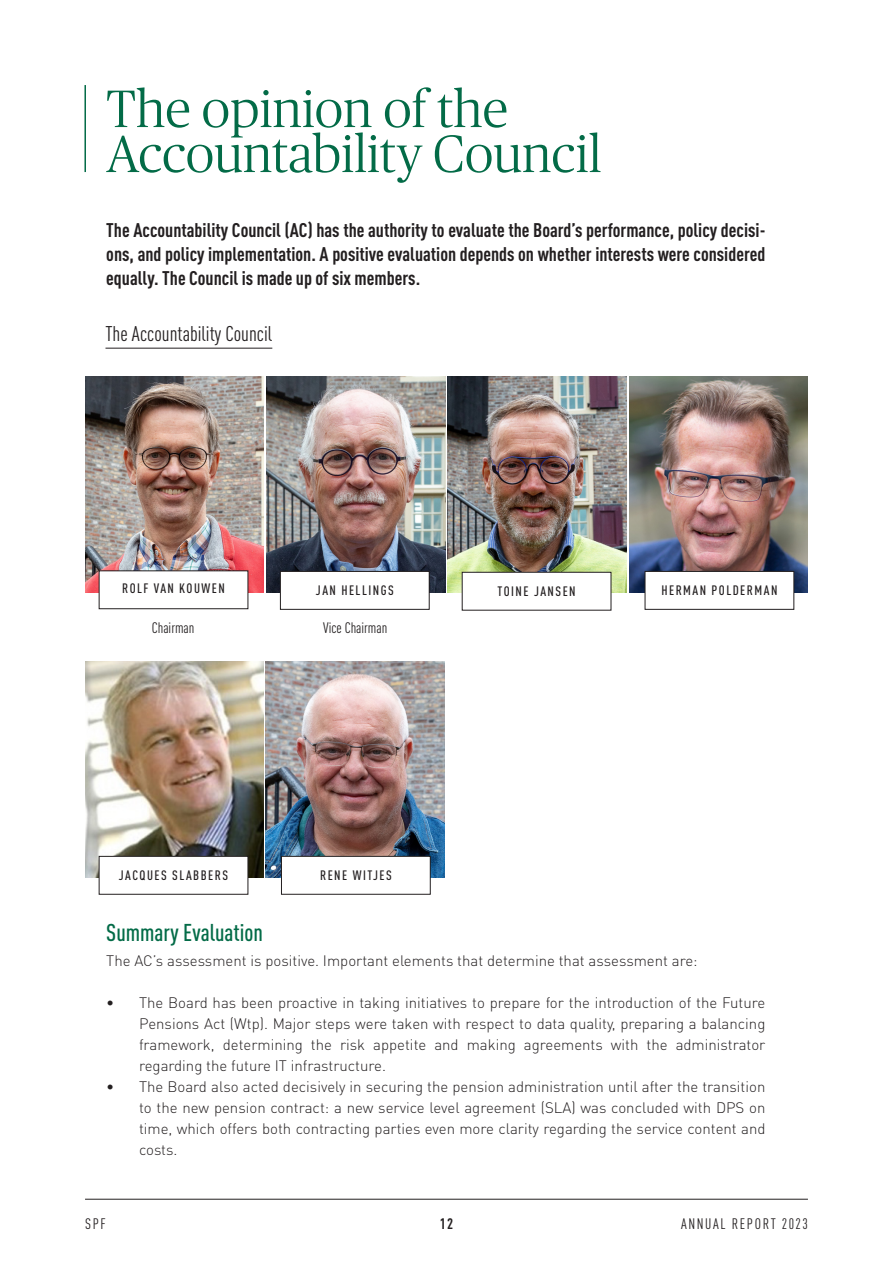
<style>
.page{position:relative;width:893px;height:1263px;background:#fff}
.page>*{position:absolute;margin:0;border:0;box-sizing:border-box;transform-origin:0 0}
.Supertekst{font:300 52.5px "Publico";color:#036b47}
.Basistekst{font:500 condensed 24px "DINOT";color:#036b47}
.Basistekst-2{font:condensed 21px "DINOT";color:#231f20}
.Introtekst{font:700 condensed 19.5px/24px "DINOT";color:#231f20;text-align:justify}
.Basistekst-3{font:300 15px/21px "DINOT";color:#231f20;text-align:justify}
.t1{font:condensed 15px "DINOT";letter-spacing:.005em;color:#231f20}
.t2{font:condensed 15px "DINOT";letter-spacing:.11em;color:#231f20}
.t3{font:700 condensed 15px "DINOT";color:#231f20}
.t4{font:500 condensed 13.5px "DINOT";letter-spacing:.11em;color:#231f20}
</style>
<div class="page">
<hr style="left:85px;top:1199px;width:723px;height:1px;background:#231f20">
<img style="left:448px;top:376px;width:178px;height:216px">
<img style="left:85px;top:376px;width:179px;height:216px">
<img style="left:85px;top:661px;width:179px;height:216px">
<img style="left:629px;top:376px;width:179px;height:216px">
<img style="left:266px;top:661px;width:178px;height:216px">
<img style="left:266px;top:376px;width:179px;height:216px">
<hr style="left:84px;top:85px;width:2px;height:87px;background:#036b47">
<hr style="left:105px;top:348px;width:167px;height:1px;background:#231f20">
<div style="left:281px;top:856px;width:149px;height:38px;background:#fff"></div>
<div style="left:281px;top:856px;width:149px;height:38px;border:1px solid #231f20"></div>
<div style="left:99px;top:856px;width:149px;height:38px;background:#fff"></div>
<div style="left:99px;top:856px;width:149px;height:38px;border:1px solid #231f20"></div>
<div style="left:645px;top:571px;width:149px;height:38px;background:#fff"></div>
<div style="left:645px;top:571px;width:149px;height:38px;border:1px solid #231f20"></div>
<div style="left:462px;top:572px;width:149px;height:38px;background:#fff"></div>
<div style="left:462px;top:572px;width:149px;height:38px;border:1px solid #231f20"></div>
<div style="left:99px;top:571px;width:149px;height:38px;background:#fff"></div>
<div style="left:99px;top:571px;width:149px;height:38px;border:1px solid #231f20"></div>
<div style="left:280px;top:571px;width:149px;height:38px;background:#fff"></div>
<div style="left:280px;top:571px;width:149px;height:38px;border:1px solid #231f20"></div>
<p class="Supertekst" style="left:106px;top:80px;width:403px">The opinion of the</p>
<p class="Supertekst" style="left:106px;top:125px;width:497px">Accountability Council</p>
<p class="Introtekst" style="left:106px;top:217px;width:661px">The Accountability Council (AC) has the authority to evaluate the Board’s performance, policy decisi&shy;ons, and policy implementation. A positive evaluation depends on whether interests were considered equally. The Council is made up of six members.</p>
<p class="Basistekst-2" style="left:105px;top:319px;width:168px">The Accountability Council</p>
<p class="t4" style="left:122px;top:579px;width:104px">ROLF VAN KOUWEN</p>
<p class="t4" style="left:497px;top:582px;width:80px">TOINE JANSEN</p>
<p class="t4" style="left:661px;top:581px;width:118px">HERMAN POLDERMAN</p>
<p class="t1" style="left:152px;top:617px;width:44px">Chairman</p>
<p class="t4" style="left:316px;top:581px;width:79px">JAN HELLINGS</p>
<p class="t1" style="left:323px;top:618px;width:66px">Vice Chairman</p>
<p class="t4" style="left:119px;top:865px;width:111px">JACQUES SLABBERS</p>
<p class="t4" style="left:320px;top:865px;width:73px">RENE WITJES</p>
<p class="Basistekst" style="left:106px;top:915px;width:158px">Summary Evaluation</p>
<p class="Basistekst-3" style="left:106px;top:949px;width:593px">The AC’s assessment is positive. Important elements that determine that assessment are:</p>
<p class="Basistekst-3" style="left:139px;top:991px;width:628px;text-indent:-33px">• The Board has been proactive in taking initiatives to prepare for the introduction of the Future Pensions Act (Wtp). Major steps were taken with respect to data quality, preparing a balancing framework, determining the risk appetite and making agreements with the administrator regarding the future IT infrastructure.</p>
<p class="Basistekst-3" style="left:139px;top:1075px;width:628px;text-indent:-33px">• The Board also acted decisively in securing the pension administration until after the transition to the new pension contract: a new service level agreement (SLA) was concluded with DPS on time, which offers both contracting parties even more clarity regarding the service content and costs.</p>
<p class="t1" style="left:85px;top:1213px;width:22px">SPF</p>
<p class="t3" style="left:440px;top:1213px;width:15px">12</p>
<p class="t2" style="left:681px;top:1213px;width:128px">ANNUAL REPORT 2023</p>
</div>
